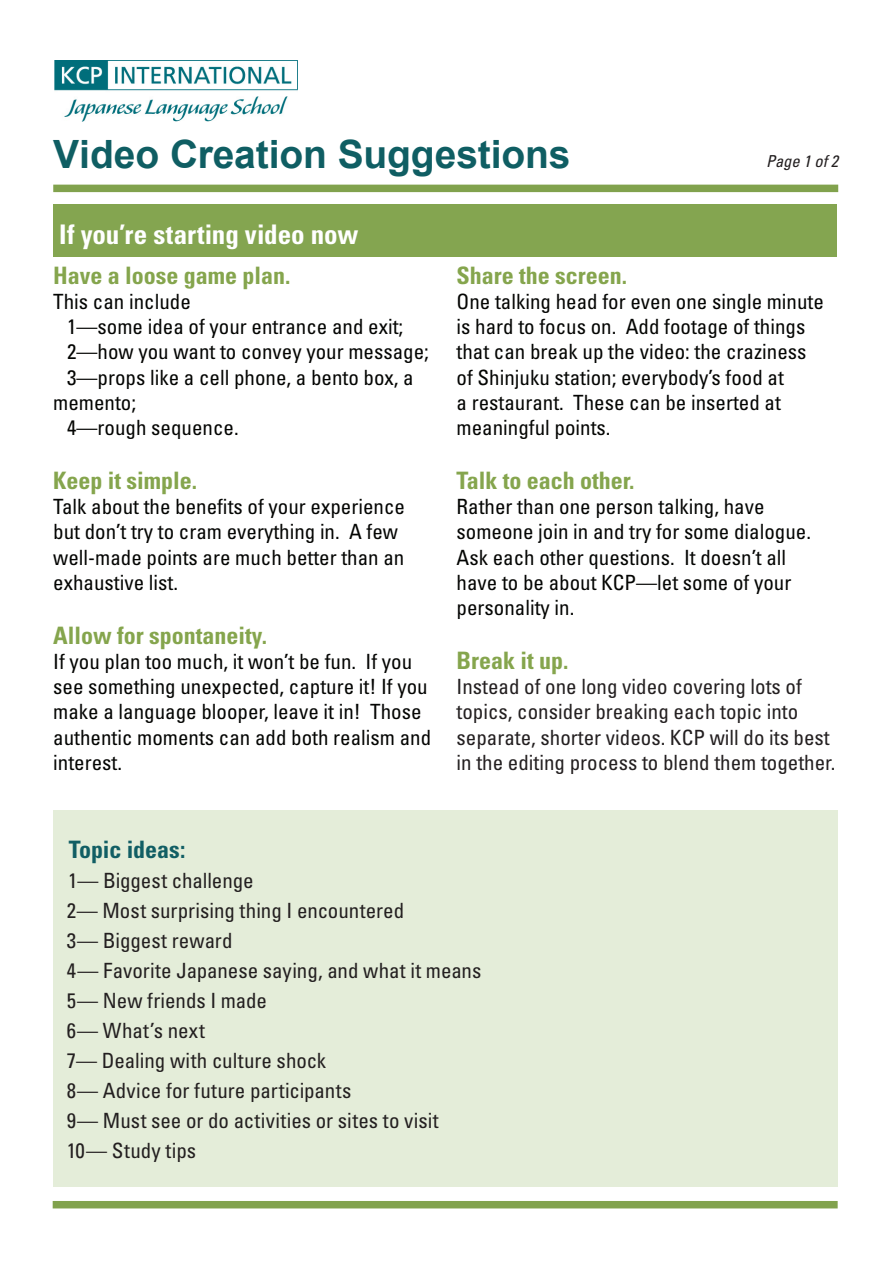
<style>
.page{position:relative;width:893px;height:1263px;background:#fff}
.page>*{position:absolute;margin:0;border:0;box-sizing:border-box;transform-origin:0 0}
.t1{font:700 39px "Arial";letter-spacing:-.005em;color:#0f5e63}
.t2{font:700 condensed 27px "Univers LT Std";color:#fff}
.t3{font:700 condensed 24px "Univers LT Std";color:#85a54d}
.t4{font:700 condensed 24px "Univers LT Std";letter-spacing:-.005em;color:#115e64}
.t5{font:condensed 21px/25.2px "Univers LT Std";color:#040503}
.t6{font:condensed 21px/25.2px "Univers LT Std";color:#231f20}
.t7{font:italic condensed 16.5px "Univers LT Std";letter-spacing:-.005em;color:#231f20}
</style>
<div class="page">
<img style="left:54px;top:61px;width:243px;height:61px">
<div style="left:53px;top:205px;width:784px;height:52px;background:#84a550"></div>
<div style="left:53px;top:810px;width:784px;height:377px;background:#e4edd9"></div>
<div style="left:53px;top:1201px;width:785px;height:7px;background:#81a24d"></div>
<div style="left:53px;top:185px;width:785px;height:7px;background:#81a24d"></div>
<p class="t1" style="left:53px;top:127px;width:519px">Video Creation Suggestions</p>
<p class="t7" style="left:766px;top:151px;width:73px">Page 1 of 2</p>
<p class="t2" style="left:59px;top:217px;width:301px">If you’re starting video now</p>
<p class="t3" style="left:53px;top:260px;width:239px">Have a loose game plan.</p>
<p class="t5" style="left:53px;top:289px;width:139px">This can include</p>
<p class="t5" style="left:67px;top:314px;width:337px">1—some idea of your entrance and exit;</p>
<p class="t5" style="left:67px;top:339px;width:363px">2—how you want to convey your message;</p>
<p class="t5" style="left:53px;top:364px;width:362px;text-indent:14px">3—props like a cell phone, a bento box, a memento;</p>
<p class="t5" style="left:67px;top:415px;width:173px">4—rough sequence.</p>
<p class="t3" style="left:53px;top:466px;width:145px">Keep it simple.</p>
<p class="t5" style="left:53px;top:494px;width:353px">Talk about the benefits of your experience but don’t try to cram everything in. A few well-made points are much better than an exhaustive list.</p>
<p class="t3" style="left:53px;top:620px;width:215px">Allow for spontaneity.</p>
<p class="t5" style="left:53px;top:649px;width:379px">If you plan too much, it won’t be fun. If you see something unexpected, capture it! If you make a language blooper, leave it in! Those authentic moments can add both realism and interest.</p>
<p class="t3" style="left:457px;top:260px;width:172px">Share the screen.</p>
<p class="t5" style="left:457px;top:289px;width:369px">One talking head for even one single minute is hard to focus on. Add footage of things that can break up the video: the craziness of Shinjuku station; everybody’s food at<br>a restaurant. These can be inserted at meaningful points.</p>
<p class="t3" style="left:457px;top:466px;width:179px">Talk to each other.</p>
<p class="t5" style="left:457px;top:494px;width:356px">Rather than one person talking, have someone join in and try for some dialogue.<br>Ask each other questions. It doesn’t all have to be about KCP—let some of your personality in.</p>
<p class="t3" style="left:457px;top:646px;width:113px">Break it up.</p>
<p class="t6" style="left:457px;top:674px;width:380px">Instead of one long video covering lots of topics, consider breaking each topic into separate, shorter videos. KCP will do its best in the editing process to blend them together.</p>
<p class="t4" style="left:69px;top:834px;width:118px">Topic ideas:</p>
<p class="t6" style="left:68px;top:867px;width:187px">1— Biggest challenge</p>
<p class="t6" style="left:67px;top:897px;width:339px">2— Most surprising thing I encountered</p>
<p class="t6" style="left:67px;top:927px;width:167px">3— Biggest reward</p>
<p class="t6" style="left:67px;top:957px;width:416px">4— Favorite Japanese saying, and what it means</p>
<p class="t6" style="left:67px;top:987px;width:202px">5— New friends I made</p>
<p class="t6" style="left:67px;top:1017px;width:140px">6— What’s next</p>
<p class="t6" style="left:67px;top:1047px;width:261px">7— Dealing with culture shock</p>
<p class="t6" style="left:67px;top:1077px;width:286px">8— Advice for future participants</p>
<p class="t6" style="left:67px;top:1107px;width:374px">9— Must see or do activities or sites to visit</p>
<p class="t6" style="left:67px;top:1137px;width:131px">10— Study tips</p>
</div>
